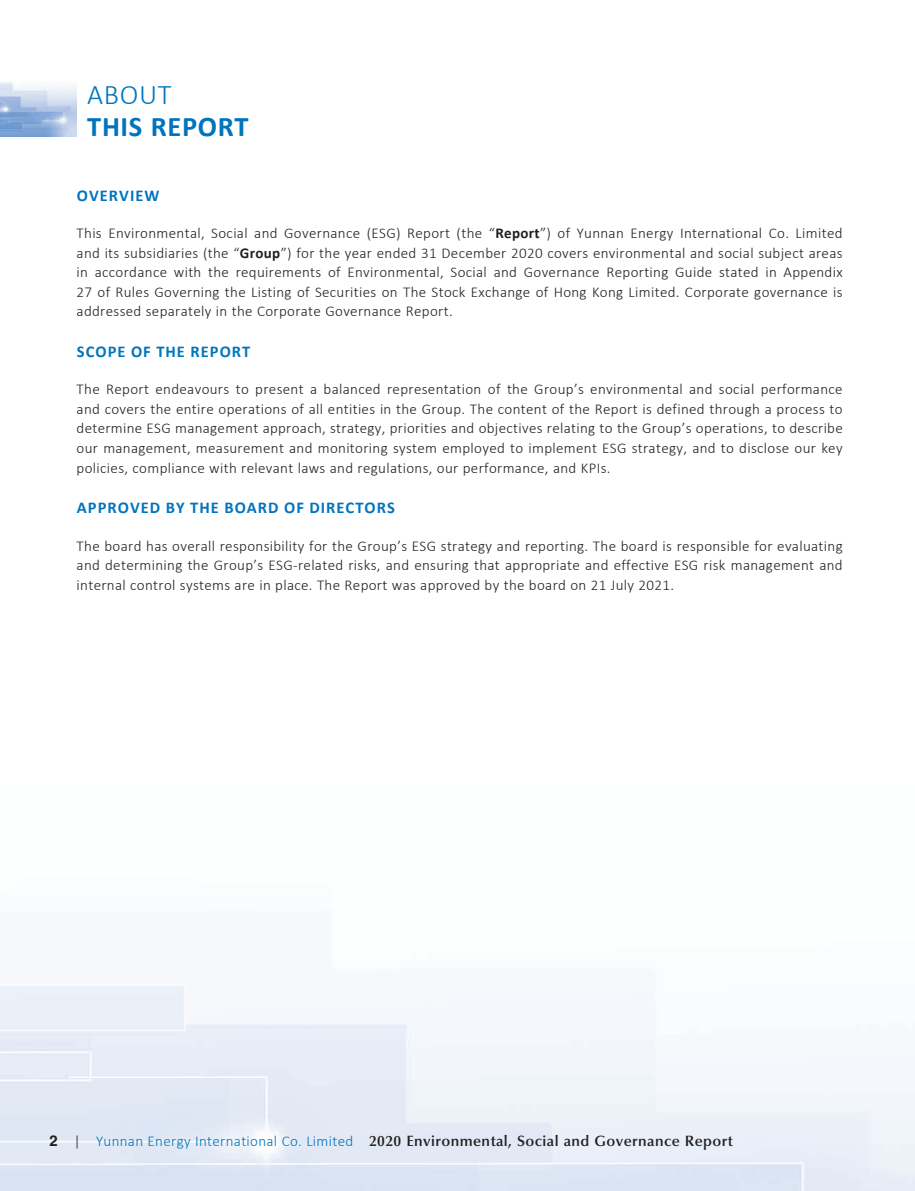
<style>
.page{position:relative;width:915px;height:1191px;background:#fff}
.page>*{position:absolute;margin:0;border:0;box-sizing:border-box;transform-origin:0 0}
.t1{font:700 28.5px "Calibri";letter-spacing:.025em;color:#0074bc}
.t2{font:300 28.5px "Calibri";letter-spacing:.025em;color:#0074bc}
._01_H1{font:700 16.5px "Calibri";letter-spacing:.06em;color:#0074bc}
._00_txt{font:300 15px/19.5px "Calibri";letter-spacing:.02em;color:#231f20;text-align:justify}
.t3{font:600 15px "Optima LT Std";letter-spacing:.025em;color:#231f20}
.s1{font-weight:700}
.s2{font-family:"Helvetica LT Std";font-weight:700}
.s3{font-family:"Calibri";font-weight:300}
.s4{font-family:"Calibri";font-weight:300;color:#0074bc}
</style>
<div class="page">
<img style="left:0;top:81px;width:77px;height:55px">
<h1 class="t2" style="left:87px;top:77px;width:86px">ABOUT</h1>
<h1 class="t1" style="left:87px;top:106px;width:163px">THIS REPORT</h1>
<p class="_01_H1" style="left:77px;top:183px;width:84px">OVERVIEW</p>
<p class="_00_txt" style="left:77px;top:223px;width:767px">This Environmental, Social and Governance (ESG) Report (the “<span class="s1">Report</span>”) of Yunnan Energy International Co. Limited and its subsidiaries (the “<span class="s1">Group</span>”) for the year ended 31 December 2020 covers environmental and social subject areas in accordance with the requirements of Environmental, Social and Governance Reporting Guide stated in Appendix 27 of Rules Governing the Listing of Securities on The Stock Exchange of Hong Kong Limited. Corporate governance is addressed separately in the Corporate Governance Report.</p>
<p class="_01_H1" style="left:77px;top:339px;width:175px">SCOPE OF THE REPORT</p>
<p class="_00_txt" style="left:77px;top:379px;width:767px">The Report endeavours to present a balanced representation of the Group’s environmental and social performance and covers the entire operations of all entities in the Group. The content of the Report is defined through a process to determine ESG management approach, strategy, priorities and objectives relating to the Group’s operations, to describe our management, measurement and monitoring system employed to implement ESG strategy, and to disclose our key policies, compliance with relevant laws and regulations, our performance, and KPIs.</p>
<p class="_01_H1" style="left:77px;top:495px;width:319px">APPROVED BY THE BOARD OF DIRECTORS</p>
<p class="_00_txt" style="left:77px;top:535px;width:767px">The board has overall responsibility for the Group’s ESG strategy and reporting. The board is responsible for evaluating and determining the Group’s ESG-related risks, and ensuring that appropriate and effective ESG risk management and internal control systems are in place. The Report was approved by the board on 21 July 2021.</p>
<p class="t3" style="left:50px;top:1132px;width:684px"><span class="s2">2</span> <span class="s3">|</span> <span class="s4">Yunnan Energy International Co. Limited</span> 2020 Environmental, Social and Governance Report</p>
</div>
